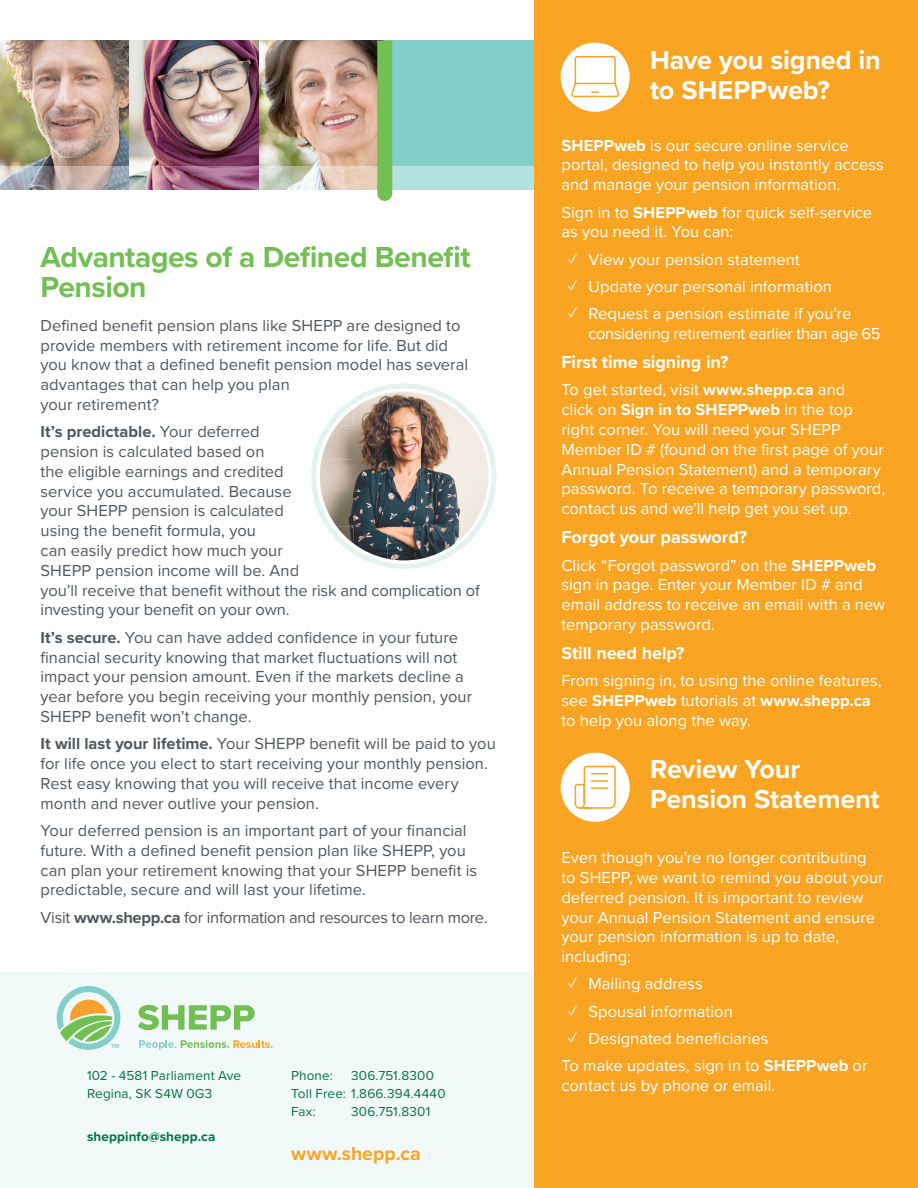
<style>
.page{position:relative;width:918px;height:1188px;background:#fff}
.page>*{position:absolute;margin:0;border:0;box-sizing:border-box;transform-origin:0 0}
.Heading_1{font:700 30px/30px "Proxima Nova";letter-spacing:-.015em;color:#72c054}
.Heading_-_Orange_Sid{font:700 27px/30px "Proxima Nova";letter-spacing:-.005em;color:#fff}
.t1{font:700 19.5px "Proxima Nova";color:#f9a523}
.Copy_-_Orange_Sideba{font:700 18px "Proxima Nova";letter-spacing:-.005em;color:#fff}
.Copy{font:16.5px/19.8px "Proxima Nova";color:#4f585e}
.Copy_-_Orange_Sideba-2{font:16.5px/19.8px "Proxima Nova";letter-spacing:.005em;color:#fff}
.Copy_-_Orange_Sideba-3{font:16.5px/19.8px "Proxima Nova";letter-spacing:-.015em;color:#fff}
.Copy-2{font:16.5px "Proxima Nova";letter-spacing:-.02em;color:#4f585e}
.t2{font:13.5px/18px "Proxima Nova";letter-spacing:.01em;color:#017543}
.t3{font:700 13.5px "Proxima Nova";letter-spacing:.01em;color:#017543}
.t4{font:700 6.15px "Proxima Nova";color:#83cec8}
.s1{font-weight:700}
</style>
<div class="page">
<div style="left:0;top:972px;width:535px;height:216px;background:#f1f9f9"></div>
<div style="left:384px;top:40px;width:150px;height:150px;background:#83cec8"></div>
<img style="left:0;top:40px;width:377px;height:127px">
<img style="left:0;top:167px;width:535px;height:23px">
<div style="left:535px;top:0;width:383px;height:1188px;background:#f9a523"></div>
<svg style="left:377px;top:40px;width:15px;height:161px;background:#74bf56"></svg>
<svg style="left:139px;top:1040px;width:134px;height:10px"></svg>
<svg style="left:138px;top:1005px;width:117px;height:25px"></svg>
<svg style="left:57px;top:986px;width:63px;height:64px"></svg>
<div style="left:561px;top:43px;width:69px;height:69px;background:#fff;border-radius:50%"></div>
<svg style="left:571px;top:56px;width:48px;height:42px"></svg>
<div style="left:561px;top:753px;width:69px;height:69px;background:#fff;border-radius:50%"></div>
<svg style="left:574px;top:765px;width:42px;height:44px"></svg>
<svg style="left:311px;top:383px;width:185px;height:186px"></svg>
<img style="left:337px;top:409px;width:17px;height:16px">
<img style="left:354px;top:392px;width:101px;height:33px">
<img style="left:455px;top:409px;width:17px;height:16px">
<img style="left:322px;top:425px;width:165px;height:34px">
<img style="left:320px;top:459px;width:169px;height:34px">
<img style="left:322px;top:493px;width:165px;height:34px">
<img style="left:337px;top:527px;width:17px;height:17px">
<img style="left:354px;top:527px;width:101px;height:33px">
<img style="left:455px;top:527px;width:17px;height:17px">
<p class="Heading_1" style="left:40px;top:242px;width:432px">Advantages of a Defined Benefit<br>Pension</p>
<p class="Copy" style="left:40px;top:315px;width:429px">Defined benefit pension plans like SHEPP are designed to provide members with retirement income for life. But did you know that a defined benefit pension model has several advantages that can help you plan<br>your retirement?</p>
<p class="Copy" style="left:40px;top:421px;width:441px"><span class="s1">It’s predictable.</span> Your deferred<br>pension is calculated based on<br>the eligible earnings and credited<br>service you accumulated. Because<br>your SHEPP pension is calculated<br>using the benefit formula, you<br>can easily predict how much your<br>SHEPP pension income will be. And<br>you’ll receive that benefit without the risk and complication of investing your benefit on your own.</p>
<p class="Copy" style="left:40px;top:627px;width:433px"><span class="s1">It’s secure.</span> You can have added confidence in your future financial security knowing that market fluctuations will not impact your pension amount. Even if the markets decline a year before you begin receiving your monthly pension, your SHEPP benefit won’t change.</p>
<p class="Copy" style="left:40px;top:733px;width:457px"><span class="s1">It will last your lifetime.</span> Your SHEPP benefit will be paid to you for life once you elect to start receiving your monthly pension.<br>Rest easy knowing that you will receive that income every month and never outlive your pension.</p>
<p class="Copy" style="left:40px;top:820px;width:438px">Your deferred pension is an important part of your financial future. With a defined benefit pension plan like SHEPP, you can plan your retirement knowing that your SHEPP benefit is predictable, secure and will last your lifetime.</p>
<p class="Copy-2" style="left:40px;top:905px;width:449px">Visit <span class="s1">www.shepp.ca</span> for information and resources to learn more.</p>
<p class="t4" style="left:111px;top:1041px;width:10px">TM</p>
<p class="t2" style="left:87px;top:1066px;width:156px">102 - 4581 Parliament Ave</p>
<p class="t2" style="left:291px;top:1066px;width:43px">Phone:</p>
<p class="t2" style="left:351px;top:1066px;width:84px">306.751.8300</p>
<p class="t2" style="left:87px;top:1084px;width:127px">Regina, SK S4W 0G3</p>
<p class="t2" style="left:291px;top:1084px;width:156px">Toll Free: 1.866.394.4440<br>Fax:</p>
<p class="t2" style="left:351px;top:1102px;width:81px">306.751.8301</p>
<p class="t3" style="left:87px;top:1127px;width:130px">sheppinfo@shepp.ca</p>
<p class="t1" style="left:291px;top:1139px;width:131px">www.shepp.ca</p>
<p class="Heading_-_Orange_Sid" style="left:650px;top:44px;width:232px">Have you signed in to SHEPPweb?</p>
<p class="Copy_-_Orange_Sideba-2" style="left:561px;top:135px;width:324px"><span class="s1">SHEPPweb</span> is our secure online service portal, designed to help you instantly access and manage your pension information.</p>
<p class="Copy_-_Orange_Sideba-2" style="left:561px;top:201px;width:312px">Sign in to <span class="s1">SHEPPweb</span> for quick self-service as you need it. You can:</p>
<p class="Copy_-_Orange_Sideba-2" style="left:568px;top:249px;width:233px">✓ View your pension statement</p>
<p class="Copy_-_Orange_Sideba-2" style="left:568px;top:276px;width:265px">✓ Update your personal information</p>
<p class="Copy_-_Orange_Sideba-3" style="left:588px;top:303px;width:294px;text-indent:-20px">✓ Request a pension estimate if you’re considering retirement earlier than age 65</p>
<p class="Copy_-_Orange_Sideba" style="left:561px;top:349px;width:168px">First time signing in?</p>
<p class="Copy_-_Orange_Sideba-2" style="left:561px;top:379px;width:325px">To get started, visit <span class="s1">www.shepp.ca</span> and<br>click on <span class="s1">Sign in to SHEPPweb</span> in the top right corner. You will need your SHEPP Member ID # (found on the first page of your Annual Pension Statement) and a temporary password. To receive a temporary password, contact us and we’ll help get you set up.</p>
<p class="Copy_-_Orange_Sideba" style="left:561px;top:524px;width:187px">Forgot your password?</p>
<p class="Copy_-_Orange_Sideba-2" style="left:561px;top:555px;width:325px">Click “Forgot password” on the <span class="s1">SHEPPweb </span>sign in page. Enter your Member ID # and email address to receive an email with a new temporary password.</p>
<p class="Copy_-_Orange_Sideba" style="left:561px;top:640px;width:125px">Still need help?</p>
<p class="Copy_-_Orange_Sideba-2" style="left:561px;top:670px;width:322px">From signing in, to using the online features, see <span class="s1">SHEPPweb</span> tutorials at <span class="s1">www.shepp.ca </span>to help you along the way.</p>
<p class="Heading_-_Orange_Sid" style="left:650px;top:753px;width:231px">Review Your<br>Pension Statement</p>
<p class="Copy_-_Orange_Sideba-2" style="left:561px;top:847px;width:324px">Even though you’re no longer contributing to SHEPP, we want to remind you about your deferred pension. It is important to review your Annual Pension Statement and ensure your pension information is up to date, including:</p>
<p class="Copy_-_Orange_Sideba-2" style="left:568px;top:973px;width:136px">✓ Mailing address</p>
<p class="Copy_-_Orange_Sideba-2" style="left:568px;top:1001px;width:166px">✓ Spousal information</p>
<p class="Copy_-_Orange_Sideba-2" style="left:568px;top:1028px;width:202px">✓ Designated beneficiaries</p>
<p class="Copy_-_Orange_Sideba-2" style="left:561px;top:1055px;width:308px">To make updates, sign in to <span class="s1">SHEPPweb</span> or contact us by phone or email.</p>
</div>
